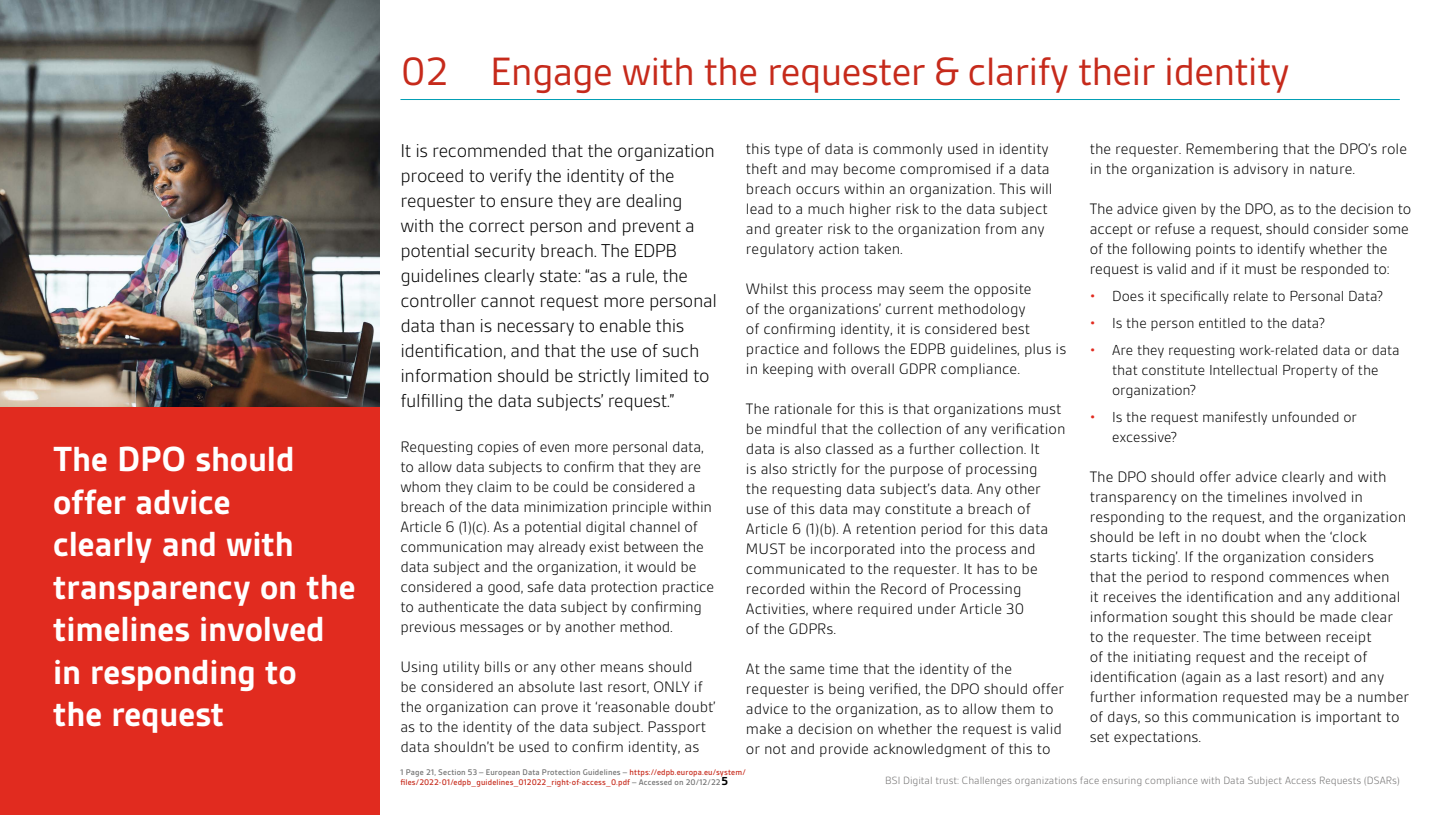
<style>
.page{position:relative;width:1453px;height:815px;background:#fff}
.page>*{position:absolute;margin:0;border:0;box-sizing:border-box;transform-origin:0 0}
.t1{font:42.5px "BSI Gesta";letter-spacing:-.02em;color:#c62a1b}
.t2{font:700 37.5px/42.5px "BSI Gesta";letter-spacing:-.005em;color:#fff}
.t3{font:300 20px/25px "BSI Gesta";letter-spacing:-.02em;color:#000}
.t4{font:300 16.25px/20px "BSI Gesta";color:#000}
.t5{font:300 15.62px/20px "BSI Gesta";letter-spacing:-.01em;color:#000}
.t6{font:300 11.25px "BSI Gesta";color:#706f6f}
.t7{font:500 8.75px/10px "BSI Gesta";letter-spacing:.015em;color:#c62a1b}
.s1{color:#e12b1f}
.s2{color:#6f6f6f}
.s3{font-weight:700;font-size:12.5px;color:#000}
</style>
<div class="page">
<img style="left:0;top:0;width:379px;height:407px">
<hr style="left:400px;top:99px;width:1000px;height:1px;background:#009eb5">
<div style="left:0;top:407px;width:379px;height:408px;background:#e12b1f"></div>
<h2 class="t2" style="left:53px;top:438px;width:304px">The DPO should offer advice<br>clearly and with transparency on the timelines involved in responding to<br>the request</h2>
<h1 class="t1" style="left:400px;top:49px;width:891px">02 Engage with the requester &amp; clarify their identity</h1>
<p class="t3" style="left:400px;top:138px;width:318px">It is recommended that the organization proceed to verify the identity of the requester to ensure they are dealing with the correct person and prevent a potential security breach. The EDPB guidelines clearly state: “as a rule, the controller cannot request more personal data than is necessary to enable this identification, and that the use of such information should be strictly limited to fulfilling the data subjects’ request.”</p>
<p class="t4" style="left:400px;top:437px;width:315px">Requesting copies of even more personal data, to allow data subjects to confirm that they are whom they claim to be could be considered a breach of the data minimization principle within Article 6 (1)(c). As a potential digital channel of communication may already exist between the data subject and the organization, it would be considered a good, safe data protection practice to authenticate the data subject by confirming previous messages or by another method.</p>
<p class="t4" style="left:400px;top:657px;width:317px">Using utility bills or any other means should<br>be considered an absolute last resort, ONLY if the organization can prove it ‘reasonable doubt’ as to the identity of the data subject. Passport data shouldn’t be used to confirm identity, as</p>
<p class="t4" style="left:746px;top:139px;width:308px">this type of data is commonly used in identity theft and may become compromised if a data breach occurs within an organization. This will lead to a much higher risk to the data subject and greater risk to the organization from any regulatory action taken.</p>
<p class="t4" style="left:746px;top:279px;width:322px">Whilst this process may seem the opposite<br>of the organizations’ current methodology<br>of confirming identity, it is considered best practice and follows the EDPB guidelines, plus is in keeping with overall GDPR compliance.</p>
<p class="t4" style="left:746px;top:399px;width:321px">The rationale for this is that organizations must be mindful that the collection of any verification data is also classed as a further collection. It<br>is also strictly for the purpose of processing<br>the requesting data subject’s data. Any other use of this data may constitute a breach of Article 6 (1)(b). A retention period for this data MUST be incorporated into the process and communicated to the requester. It has to be recorded within the Record of Processing Activities, where required under Article 30<br>of the GDPRs.</p>
<p class="t4" style="left:746px;top:659px;width:320px">At the same time that the identity of the requester is being verified, the DPO should offer advice to the organization, as to allow them to make a decision on whether the request is valid or not and provide acknowledgment of this to</p>
<p class="t4" style="left:1090px;top:139px;width:319px">the requester. Remembering that the DPO’s role in the organization is advisory in nature.</p>
<p class="t4" style="left:1090px;top:199px;width:323px">The advice given by the DPO, as to the decision to accept or refuse a request, should consider some of the following points to identify whether the request is valid and if it must be responded to:</p>
<p class="t5" style="left:1090px;top:286px;width:295px"><span class="s1">•</span> Does it specifically relate to Personal Data?</p>
<p class="t5" style="left:1090px;top:313px;width:237px"><span class="s1">•</span> Is the person entitled to the data?</p>
<p class="t5" style="left:1112px;top:340px;width:289px;text-indent:-22px"><span class="s1">•</span> Are they requesting work-related data or data that constitute Intellectual Property of the organization?</p>
<p class="t5" style="left:1112px;top:407px;width:246px;text-indent:-22px"><span class="s1">•</span> Is the request manifestly unfounded or excessive?</p>
<p class="t4" style="left:1090px;top:467px;width:321px">The DPO should offer advice clearly and with transparency on the timelines involved in responding to the request, and the organization should be left in no doubt when the ‘clock<br>starts ticking’. If the organization considers<br>that the period to respond commences when<br>it receives the identification and any additional information sought this should be made clear to the requester. The time between receipt<br>of the initiating request and the receipt of identification (again as a last resort) and any further information requested may be a number of days, so this communication is important to set expectations.</p>
<p class="t7" style="left:400px;top:768px;width:347px"><span class="s2">1 Page 21, Section 53 – European Data Protection Guidelines –</span> https://edpb.europa.eu/system/ files/2022-01/edpb_guidelines_012022_right-of-access_0.pdf <span class="s2">– Accessed on 20/12/22</span><span class="s3">5</span></p>
<p class="t6" style="left:885px;top:774px;width:516px">BSI Digital trust: Challenges organizations face ensuring compliance with Data Subject Access Requests (DSARs)</p>
</div>
